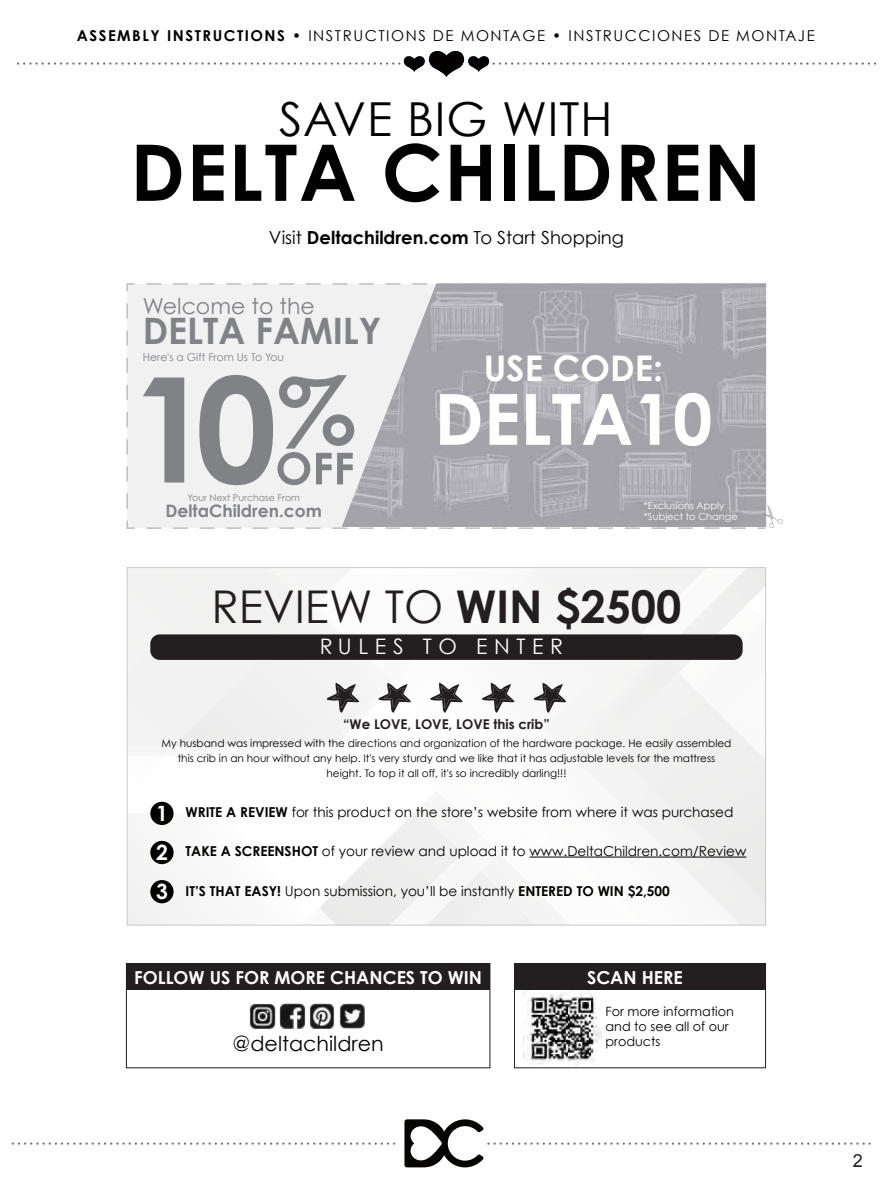
<style>
.page{position:relative;width:893px;height:1187px;background:#fff}
.page>*{position:absolute;margin:0;border:0;box-sizing:border-box;transform-origin:0 0}
.t1{font:700 78px "Century Gothic";letter-spacing:.02em;color:#000100}
.t2{font:700 70.5px "Century Gothic";color:#fff}
.t3{font:46.8px "Century Gothic";letter-spacing:.02em;color:#000100}
.t4{font:45.15px "Century Gothic";color:#231f20}
.t5{font:700 36.45px "Century Gothic";color:#808285}
.t6{font:700 35.25px "Century Gothic";color:#fff}
.t7{font:22.05px "Century Gothic";color:#808285}
.t8{font:21.3px "Century Gothic";letter-spacing:.31em;color:#fff}
.t9{font:20.55px "Century Gothic";color:#020100}
.t10{font:18px "Century Gothic";color:#000100}
.t11{font:18px "Arial";color:#231f20}
.t12{font:700 17.85px "Century Gothic";color:#fff}
.t13{font:700 17.1px "Century Gothic";color:#808285}
.t14{font:15px "Century Gothic";letter-spacing:.1em;color:#000100}
.t15{font:13.65px "Century Gothic";color:#020100}
.t16{font:700 13.35px "Century Gothic";color:#231f20}
.t17{font:12.75px/15px "Century Gothic";color:#020100}
.t18{font:10.8px "Century Gothic";color:#808285}
.t19{font:10.5px/15px "Century Gothic";color:#020100;text-align:center}
.t20{font:9.75px "Century Gothic";color:#fff}
.t21{font:9.45px "Century Gothic";color:#808285}
.s1{font-weight:700}
.s2{font-weight:700;font-size:21.15px;color:#fff}
</style>
<div class="page">
<img style="left:524px;top:990px;width:77px;height:75px">
<div style="left:514px;top:963px;width:252px;height:105px;border:1px solid #231f20"></div>
<svg style="left:129px;top:569px;width:212px;height:341px"></svg>
<svg style="left:341px;top:569px;width:423px;height:354px"></svg>
<div style="left:127px;top:284px;width:215px;height:235px;background:#f1f1f2"></div>
<svg style="left:126px;top:519px;width:507px;height:10px"></svg>
<svg style="left:126px;top:283px;width:10px;height:225px"></svg>
<svg style="left:146px;top:283px;width:621px;height:10px"></svg>
<svg style="left:758px;top:303px;width:25px;height:226px"></svg>
<img style="left:342px;top:283px;width:424px;height:244px">
<img style="left:633px;top:501px;width:120px;height:28px">
<img style="left:633px;top:490px;width:106px;height:36px">
<svg style="left:143px;top:377px;width:41px;height:105px"></svg>
<svg style="left:199px;top:375px;width:155px;height:110px"></svg>
<svg style="left:533px;top:682px;width:33px;height:30px"></svg>
<svg style="left:482px;top:682px;width:32px;height:30px"></svg>
<svg style="left:430px;top:682px;width:33px;height:30px"></svg>
<svg style="left:378px;top:682px;width:33px;height:30px"></svg>
<svg style="left:327px;top:682px;width:32px;height:30px"></svg>
<div style="left:150px;top:634px;width:593px;height:26px;background:#231f20;border-radius:9px"></div>
<img style="left:280px;top:1003px;width:25px;height:25px">
<img style="left:250px;top:1003px;width:25px;height:25px">
<img style="left:308px;top:1003px;width:27px;height:25px">
<img style="left:339px;top:1002px;width:26px;height:27px">
<div style="left:150px;top:801px;width:24px;height:24px;background:#020100;border-radius:50%"></div>
<hr style="left:529px;top:856px;width:217px;height:1px;background:#020100">
<div style="left:150px;top:840px;width:24px;height:24px;background:#020100;border-radius:50%"></div>
<div style="left:150px;top:880px;width:24px;height:23px;background:#020100;border-radius:50%"></div>
<div style="left:126px;top:963px;width:364px;height:27px;background:#231f20"></div>
<div style="left:514px;top:963px;width:251px;height:27px;background:#231f20"></div>
<svg style="left:18px;top:51px;width:857px;height:26px"></svg>
<svg style="left:13px;top:1142px;width:381px;height:2px"></svg>
<svg style="left:404px;top:1119px;width:466px;height:48px"></svg>
<h3 class="t14" style="left:77px;top:26px;width:739px"><span class="s1">ASSEMBLY INSTRUCTIONS •</span> INSTRUCTIONS DE MONTAGE • INSTRUCCIONES DE MONTAJE</h3>
<h3 class="t3" style="left:279px;top:89px;width:335px">SAVE BIG WITH</h3>
<h1 class="t1" style="left:130px;top:122px;width:632px">DELTA CHILDREN</h1>
<h3 class="t10" style="left:269px;top:226px;width:357px">Visit <span class="s1">Deltachildren.com</span> To Start Shopping</h3>
<h3 class="t7" style="left:143px;top:292px;width:173px">Welcome to the</h3>
<h3 class="t5" style="left:143px;top:307px;width:240px">DELTA FAMILY</h3>
<p class="t18" style="left:143px;top:350px;width:143px">Here's a Gift From Us To You</p>
<p class="t21" style="left:187px;top:491px;width:114px">Your Next Purchase From</p>
<h3 class="t13" style="left:165px;top:499px;width:158px">DeltaChildren.com</h3>
<h3 class="t6" style="left:484px;top:346px;width:181px">USE CODE:</h3>
<h2 class="t2" style="left:434px;top:374px;width:280px">DELTA10</h2>
<p class="t20" style="left:644px;top:499px;width:82px">*Exclusions Apply</p>
<p class="t20" style="left:644px;top:510px;width:95px">*Subject to Change</p>
<h3 class="t4" style="left:212px;top:577px;width:471px">REVIEW TO <span class="s1">WIN $2500</span></h3>
<h3 class="t8" style="left:320px;top:632px;width:245px">RULES TO ENTER</h3>
<p class="t16" style="left:343px;top:715px;width:208px">“We LOVE, LOVE, LOVE this crib”</p>
<p class="t19" style="left:162px;top:735px;width:571px">My husband was impressed with the directions and organization of the hardware package. He easily assembled this crib in an hour without any help. It's very sturdy and we like that it has adjustable levels for the mattress height. To top it all off, it's so incredibly darling!!!</p>
<h3 class="t15" style="left:156px;top:803px;width:579px"><span class="s2">1</span> <span class="s1">WRITE A REVIEW</span> for this product on the store’s website from where it was purchased</h3>
<h3 class="t15" style="left:156px;top:842px;width:592px"><span class="s2">2</span> <span class="s1">TAKE A SCREENSHOT</span> of your review and upload it to www.DeltaChildren.com/Review</h3>
<h3 class="t15" style="left:156px;top:881px;width:515px"><span class="s2">3</span> <span class="s1">IT’S THAT EASY!</span> Upon submission, you’ll be instantly <span class="s1">ENTERED TO WIN $2,500</span></h3>
<h3 class="t12" style="left:134px;top:965px;width:349px">FOLLOW US FOR MORE CHANCES TO WIN</h3>
<h3 class="t12" style="left:587px;top:965px;width:97px">SCAN HERE</h3>
<h3 class="t9" style="left:233px;top:1030px;width:153px">@deltachildren</h3>
<p class="t17" style="left:605px;top:1003px;width:130px">For more information and to see all of our products</p>
<h3 class="t11" style="left:853px;top:1150px;width:12px">2</h3>
</div>
